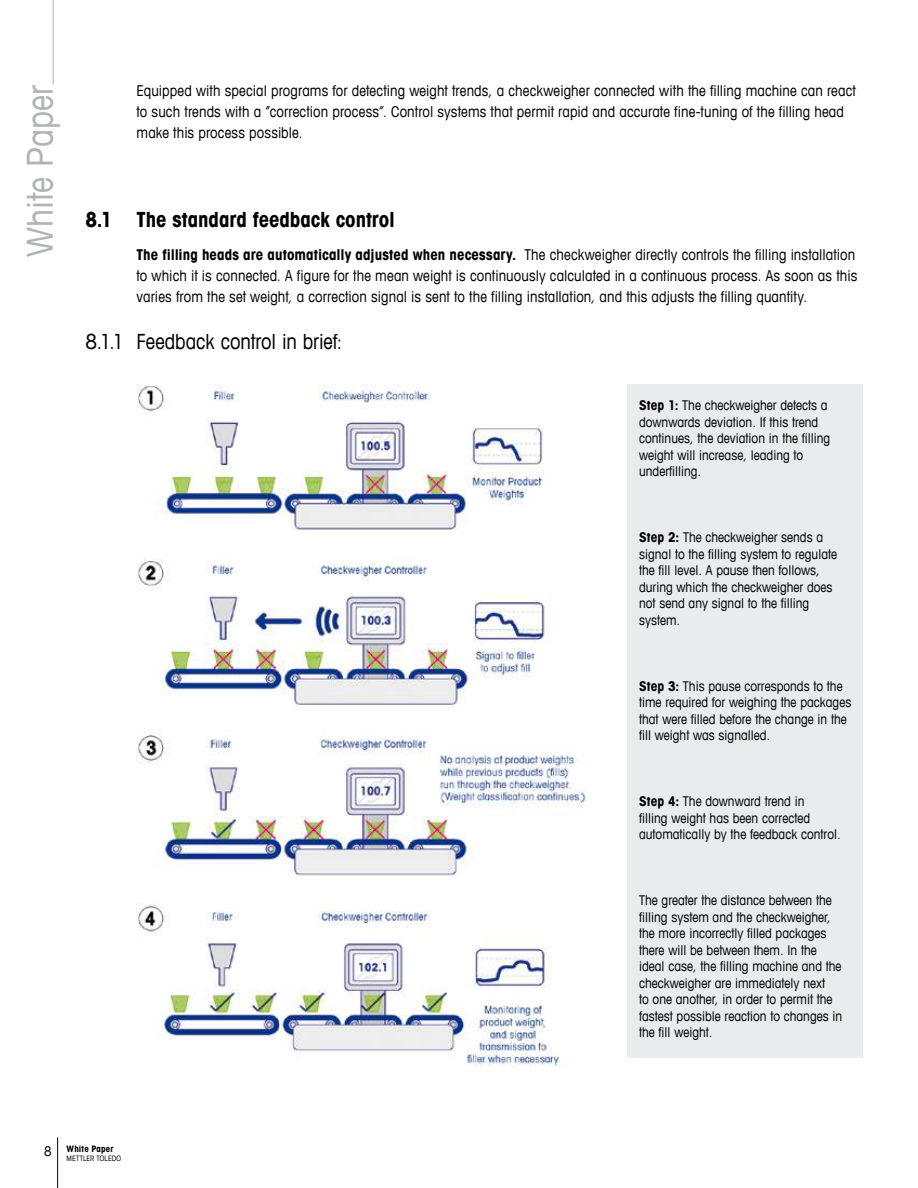
<style>
.page{position:relative;width:918px;height:1188px;background:#fff}
.page>*{position:absolute;margin:0;border:0;box-sizing:border-box;transform-origin:0 0}
.t1{font:condensed 36px "Avant Garde Com";color:#b1b3b4}
.t2{font:700 condensed 21px "Avant Garde Com";color:#000}
.t3{font:condensed 21px "Avant Garde Com";color:#000}
.t4{font:condensed 15px/21px "Avant Garde Com";letter-spacing:.005em;color:#000}
.t5{font:condensed 13.5px/16.5px "Avant Garde Com";color:#000}
.t6{font:700 condensed 9px "Avant Garde Com";letter-spacing:.02em;color:#000}
.t7{font:condensed 7.5px "Avant Garde Com";letter-spacing:.015em;color:#000}
.s1{font-weight:700}
.s2{font-weight:400;font-size:13.5px}
</style>
<div class="page">
<hr style="left:57px;top:1137px;width:1px;height:51px;background:#000">
<hr style="left:53px;top:0;width:1px;height:85px;background:#b1b3b4">
<img style="left:137px;top:384px;width:449px;height:683px">
<div style="left:628px;top:384px;width:235px;height:674px;background:#e8eced"></div>
<h1 class="t1" style="left:18px;top:257px;width:173px;rotate:-90deg">White Paper</h1>
<p class="t4" style="left:137px;top:80px;width:721px">Equipped with special programs for detecting weight trends, a checkweigher connected with the filling machine can react to such trends with a “correction process”. Control systems that permit rapid and accurate fine-tuning of the filling head make this process possible.</p>
<h2 class="t2" style="left:86px;top:206px;width:311px">8.1 The standard feedback control</h2>
<p class="t4" style="left:137px;top:244px;width:722px"><span class="s1">The filling heads are automatically adjusted when necessary.</span> The checkweigher directly controls the filling installation to which it is connected. A figure for the mean weight is continuously calculated in a continuous process. As soon as this varies from the set weight, a correction signal is sent to the filling installation, and this adjusts the filling quantity.</p>
<h2 class="t3" style="left:86px;top:329px;width:258px">8.1.1 Feedback control in brief:</h2>
<p class="t5" style="left:639px;top:397px;width:193px"><span class="s1">Step 1:</span> The checkweigher detects a downwards deviation. If this trend continues, the deviation in the filling weight will increase, leading to underfilling.</p>
<p class="t5" style="left:639px;top:529px;width:199px"><span class="s1">Step 2:</span> The checkweigher sends a signal to the filling system to regulate the fill level. A pause then follows, during which the checkweigher does not send any signal to the filling system.</p>
<p class="t5" style="left:639px;top:677px;width:214px"><span class="s1">Step 3:</span> This pause corresponds to the time required for weighing the packages that were filled before the change in the fill weight was signalled.</p>
<p class="t5" style="left:639px;top:793px;width:203px"><span class="s1">Step 4:</span> The downward trend in<br>filling weight has been corrected automatically by the feedback control.</p>
<p class="t6" style="left:44px;top:1143px;width:71px"><span class="s2">8</span> White Paper</p>
<p class="t7" style="left:67px;top:1154px;width:56px">METTLER TOLEDO</p>
<p class="t5" style="left:639px;top:892px;width:205px">The greater the distance between the filling system and the checkweigher, the more incorrectly filled packages there will be between them. In the ideal case, the filling machine and the checkweigher are immediately next<br>to one another, in order to permit the fastest possible reaction to changes in the fill weight.</p>
</div>
